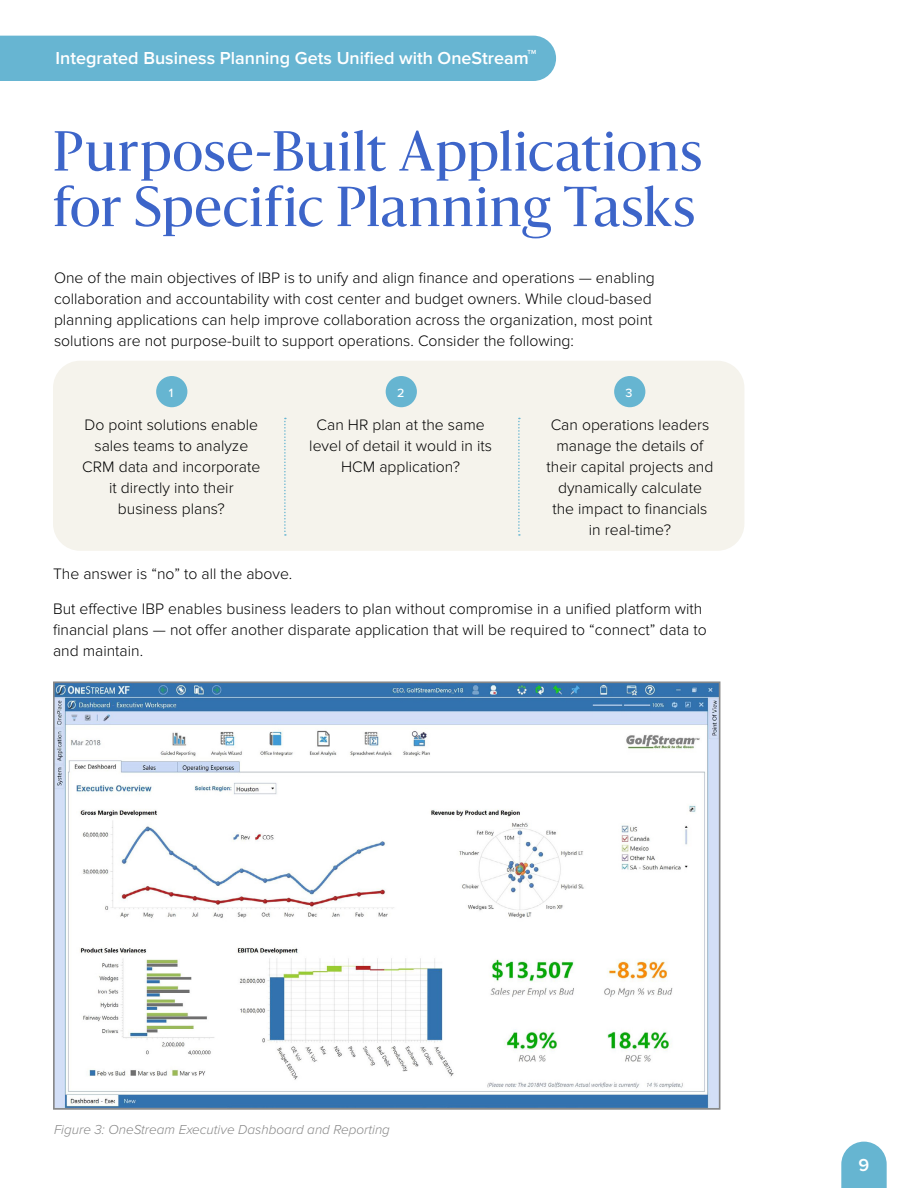
<style>
.page{position:relative;width:918px;height:1188px;background:#fff}
.page>*{position:absolute;margin:0;border:0;box-sizing:border-box;transform-origin:0 0}
.t1{font:52.5px/55.5px "Sanomat";letter-spacing:.02em;color:#3d65c9}
.t2{font:600 18px "Proxima Nova";color:#fff}
.t3{font:300 15.75px/21px "Proxima Nova";color:#000}
.t4{font:italic 300 13.5px "Proxima Nova";color:#878787}
.t5{font:500 12.45px "Proxima Nova";color:#fff}
.t6{font:600 6.15px "Proxima Nova";color:#fff}
</style>
<div class="page">
<div style="left:0;top:36px;width:556px;height:45px;background:#67b5d2"></div>
<svg style="left:841px;top:1142px;width:46px;height:46px;background:#77bdd6"></svg>
<div style="left:53px;top:361px;width:691px;height:190px;background:#f5f3ec;border-radius:27px"></div>
<img style="left:56px;top:684px;width:661px;height:423px">
<div style="left:53px;top:681px;width:667px;height:429px;border:2px solid #878787"></div>
<svg style="left:284px;top:418px;width:2px;height:118px"></svg>
<svg style="left:518px;top:418px;width:2px;height:118px"></svg>
<div style="left:156px;top:376px;width:31px;height:31px;background:#66b5d1;border-radius:50%"></div>
<div style="left:386px;top:376px;width:31px;height:31px;background:#66b5d1;border-radius:50%"></div>
<div style="left:614px;top:376px;width:31px;height:31px;background:#66b5d1;border-radius:50%"></div>
<p class="t2" style="left:56px;top:48px;width:475px">Integrated Business Planning Gets Unified with OneStream</p>
<p class="t6" style="left:528px;top:49px;width:10px">TM</p>
<h1 class="t1" style="left:53px;top:120px;width:650px">Purpose-Built Applications for Specific Planning Tasks</h1>
<p class="t3" style="left:54px;top:267px;width:602px">One of the main objectives of IBP is to unify and align finance and operations — enabling collaboration and accountability with cost center and budget owners. While cloud-based planning applications can help improve collaboration across the organization, most point solutions are not purpose-built to support operations. Consider the following:</p>
<p class="t5" style="left:169px;top:383px;width:6px">1</p>
<p class="t5" style="left:397px;top:383px;width:9px">2</p>
<p class="t5" style="left:626px;top:383px;width:9px">3</p>
<p class="t3" style="left:82px;top:415px;width:180px;text-align:center">Do point solutions enable sales teams to analyze<br>CRM data and incorporate it directly into their business plans?</p>
<p class="t3" style="left:309px;top:415px;width:184px;text-align:center">Can HR plan at the same level of detail it would in its<br>HCM application?</p>
<p class="t3" style="left:547px;top:415px;width:168px;text-align:center">Can operations leaders manage the details of their capital projects and dynamically calculate the impact to financials in real-time?</p>
<p class="t3" style="left:53px;top:557px;width:651px;line-height:34.5px">The answer is “no” to all the above.<br>But effective IBP enables business leaders to plan without compromise in a unified platform with</p>
<p class="t3" style="left:53px;top:619px;width:655px">financial plans — not offer another disparate application that will be required to “connect” data to and maintain.</p>
<p class="t4" style="left:54px;top:1122px;width:338px">Figure 3: OneStream Executive Dashboard and Reporting</p>
<p class="t2" style="left:859px;top:1154px;width:12px">9</p>
</div>
